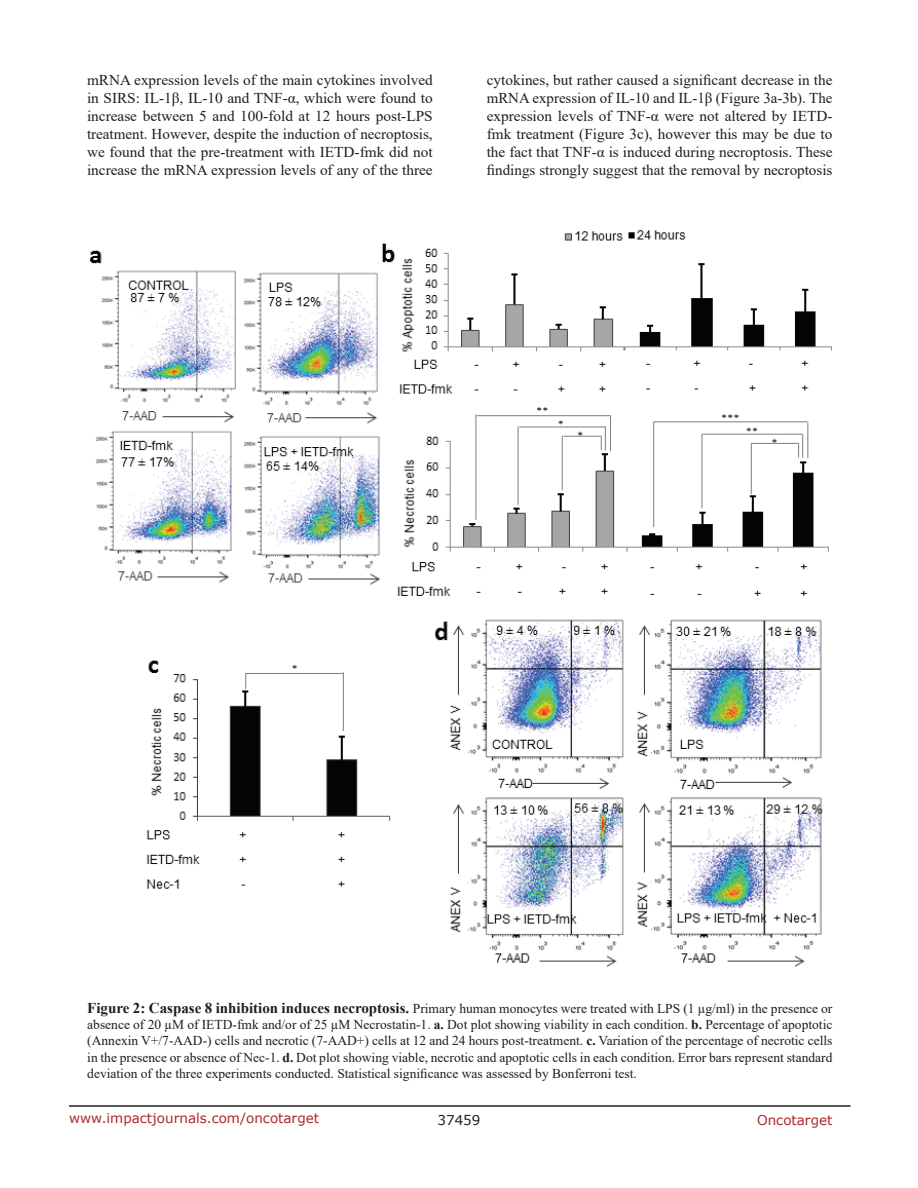
<style>
.page{position:relative;width:918px;height:1188px;background:#fff}
.page>*{position:absolute;margin:0;border:0;box-sizing:border-box;transform-origin:0 0}
.t1{font:15px/18px "Times New Roman";color:#201d20;text-align:justify}
.t2{font:13.5px/16.2px "Times New Roman";color:#201d20;text-align:justify}
.t3{font:13.5px "Verdana";color:#ac2830}
.t4{font:13.5px "Verdana";color:#201d20}
.s1{font-weight:700;font-size:15px}
.s2{font-weight:700}
</style>
<div class="page">
<hr style="left:69px;top:1105px;width:781px;height:2px;background:#231f20">
<img style="left:90px;top:230px;width:742px;height:737px">
<p class="t1" style="left:87px;top:71px;width:347px">mRNA expression levels of the main cytokines involved in SIRS: IL-1β, IL-10 and TNF-α, which were found to increase between 5 and 100-fold at 12 hours post-LPS treatment. However, despite the induction of necroptosis, we found that the pre-treatment with IETD-fmk did not increase the mRNA expression levels of any of the three</p>
<p class="t1" style="left:487px;top:71px;width:347px">cytokines, but rather caused a significant decrease in the mRNA expression of IL-10 and IL-1β (Figure 3a-3b). The expression levels of TNF-α were not altered by IETD&shy;fmk treatment (Figure 3c), however this may be due to the fact that TNF-α is induced during necroptosis. These findings strongly suggest that the removal by necroptosis</p>
<p class="t2" style="left:87px;top:1000px;width:747px"><span class="s1">Figure 2: Caspase 8 inhibition induces necroptosis.</span> Primary human monocytes were treated with LPS (1 µg/ml) in the presence or absence of 20 µM of IETD-fmk and/or of 25 µM Necrostatin-1. <span class="s2">a.</span> Dot plot showing viability in each condition. <span class="s2">b.</span> Percentage of apoptotic (Annexin V+/7-AAD-) cells and necrotic (7-AAD+) cells at 12 and 24 hours post-treatment. <span class="s2">c.</span> Variation of the percentage of necrotic cells in the presence or absence of Nec-1. <span class="s2">d.</span> Dot plot showing viable, necrotic and apoptotic cells in each condition. Error bars represent standard deviation of the three experiments conducted. Statistical significance was assessed by Bonferroni test.</p>
<p class="t3" style="left:69px;top:1109px;width:252px">www.impactjournals.com/oncotarget</p>
<p class="t4" style="left:438px;top:1111px;width:44px">37459</p>
<p class="t3" style="left:757px;top:1111px;width:77px">Oncotarget</p>
</div>
